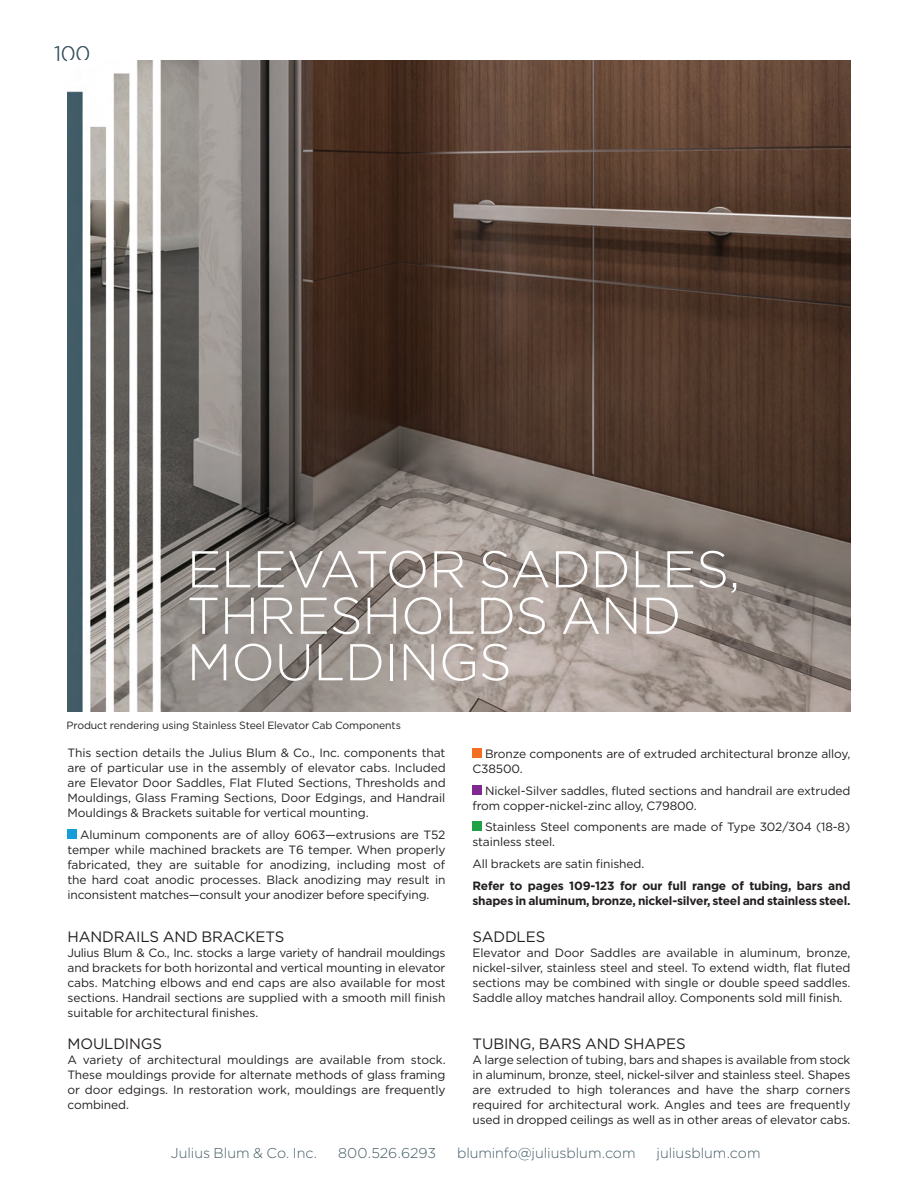
<style>
.page{position:relative;width:918px;height:1188px;background:#fff}
.page>*{position:absolute;margin:0;border:0;box-sizing:border-box;transform-origin:0 0}
.t1{font:300 51.6px/46.5px "Gotham";letter-spacing:-.01em;color:#fff}
.t2{font:300 21px "Gotham";color:#435c66}
.t3{font:15px "Gotham";letter-spacing:-.01em;color:#231f20}
.t4{font:300 14.25px "Gotham";letter-spacing:-.005em;color:#435c66}
.t5{font:12px/15px "Gotham";letter-spacing:-.01em;color:#231f20;text-align:justify}
.t6{font:700 12px/15px "Gotham";letter-spacing:-.02em;color:#231f20}
.t7{font:10.5px "Gotham";letter-spacing:-.01em;color:#231f20}
</style>
<div class="page">
<div style="left:472px;top:822px;width:10px;height:9px;background:#1fa245"></div>
<div style="left:472px;top:785px;width:10px;height:10px;background:#802990"></div>
<div style="left:472px;top:748px;width:10px;height:10px;background:#f36e21"></div>
<div style="left:68px;top:829px;width:9px;height:10px;background:#179dd9"></div>
<img style="left:68px;top:61px;width:782px;height:651px">
<h2 class="t2" style="left:54px;top:42px;width:38px">100</h2>
<p class="t1" style="left:187px;top:545px;width:555px">ELEVATOR SADDLES,<br>THRESHOLDS AND<br>MOULDINGS</p>
<p class="t7" style="left:67px;top:720px;width:336px">Product rendering using Stainless Steel Elevator Cab Components</p>
<p class="t5" style="left:68px;top:745px;width:380px">This section details the Julius Blum &amp; Co., Inc. components that are of particular use in the assembly of elevator cabs. Included are Elevator Door Saddles, Flat Fluted Sections, Thresholds and Mouldings, Glass Framing Sections, Door Edgings, and Handrail Mouldings &amp; Brackets suitable for vertical mounting.</p>
<p class="t5" style="left:68px;top:827px;width:380px;text-indent:13px">Aluminum components are of alloy 6063—extrusions are T52 temper while machined brackets are T6 temper. When properly fabricated, they are suitable for anodizing, including most of the hard coat anodic processes. Black anodizing may result in inconsistent matches—consult your anodizer before specifying.</p>
<p class="t3" style="left:68px;top:929px;width:218px">HANDRAILS AND BRACKETS</p>
<p class="t5" style="left:68px;top:945px;width:380px">Julius Blum &amp; Co., Inc. stocks a large variety of handrail mouldings and brackets for both horizontal and vertical mounting in elevator cabs. Matching elbows and end caps are also available for most sections. Handrail sections are supplied with a smooth mill finish suitable for architectural finishes.</p>
<p class="t3" style="left:68px;top:1035px;width:96px">MOULDINGS</p>
<p class="t5" style="left:68px;top:1052px;width:380px">A variety of architectural mouldings are available from stock.<br>These mouldings provide for alternate methods of glass framing or door edgings. In restoration work, mouldings are frequently combined.</p>
<p class="t5" style="left:472px;top:746px;width:379px;text-indent:13px">Bronze components are of extruded architectural bronze alloy,<br>C38500.</p>
<p class="t5" style="left:472px;top:783px;width:379px;text-indent:13px">Nickel-Silver saddles, fluted sections and handrail are extruded from copper-nickel-zinc alloy, C79800.</p>
<p class="t5" style="left:472px;top:819px;width:379px;text-indent:13px">Stainless Steel components are made of Type 302/304 (18-8) stainless steel.</p>
<p class="t5" style="left:472px;top:856px;width:173px">All brackets are satin finished.</p>
<p class="t6" style="left:472px;top:878px;width:380px">Refer to pages 109-123 for our full range of tubing, bars and shapes in aluminum, bronze, nickel-silver, steel and stainless steel.</p>
<p class="t3" style="left:472px;top:929px;width:74px">SADDLES</p>
<p class="t5" style="left:472px;top:945px;width:380px">Elevator and Door Saddles are available in aluminum, bronze, nickel-silver, stainless steel and steel. To extend width, flat fluted sections may be combined with single or double speed saddles.<br>Saddle alloy matches handrail alloy. Components sold mill finish.</p>
<p class="t3" style="left:472px;top:1035px;width:215px">TUBING, BARS AND SHAPES</p>
<p class="t5" style="left:472px;top:1052px;width:380px">A large selection of tubing, bars and shapes is available from stock in aluminum, bronze, steel, nickel-silver and stainless steel. Shapes are extruded to high tolerances and have the sharp corners required for architectural work. Angles and tees are frequently used in dropped ceilings as well as in other areas of elevator cabs.</p>
<p class="t4" style="left:171px;top:1146px;width:148px">Julius Blum &amp; Co. Inc.</p>
<p class="t4" style="left:338px;top:1146px;width:100px">800.526.6293</p>
<p class="t4" style="left:457px;top:1146px;width:180px">bluminfo@juliusblum.com</p>
<p class="t4" style="left:657px;top:1146px;width:106px">juliusblum.com</p>
<p class="t4" style="left:288px;top:1146px;width:5px">,</p>
</div>
